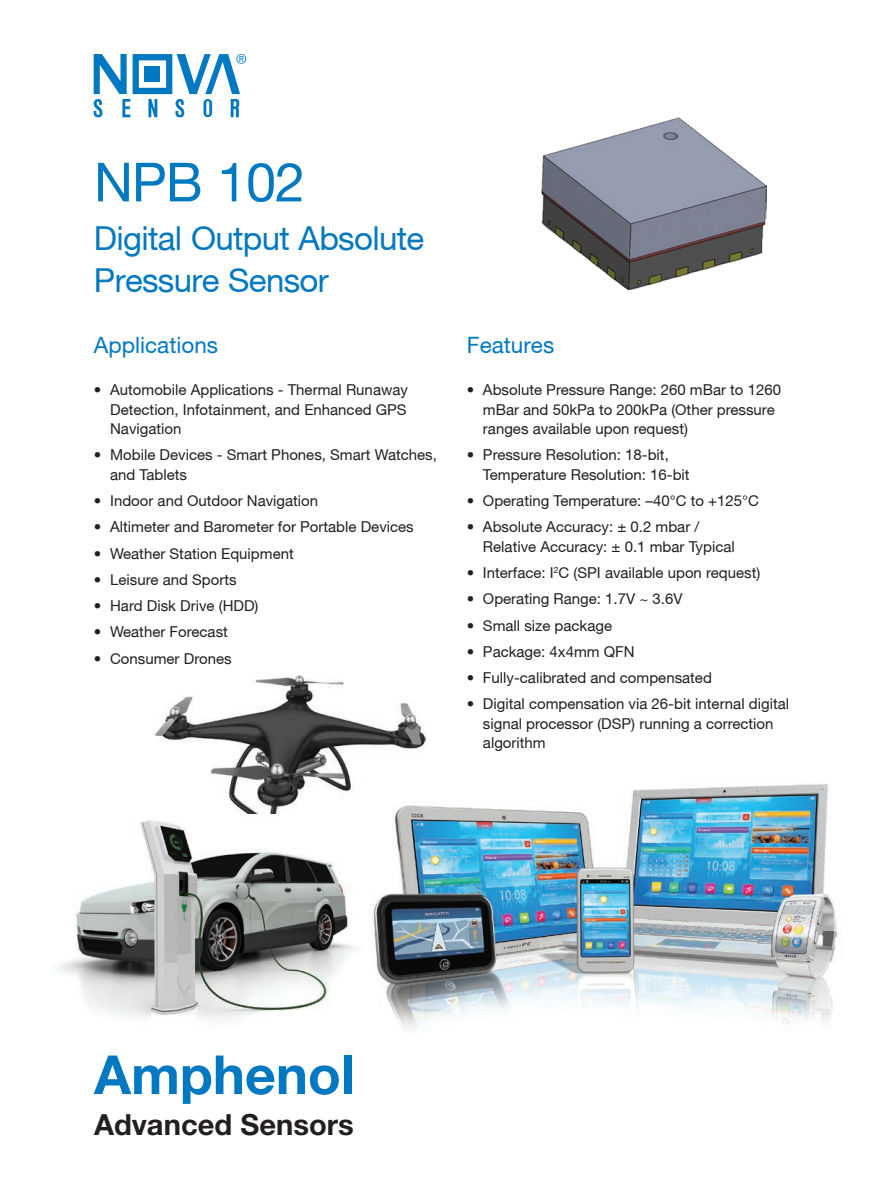
<style>
.page{position:relative;width:891px;height:1188px;background:#fff}
.page>*{position:absolute;margin:0;border:0;box-sizing:border-box;transform-origin:0 0}
.t1{font:700 54px "Helvetica Neue LT Std";color:#0079c2}
.Model_Name__Title{font:54px "Helvetica Neue";letter-spacing:-.02em;color:#0079c2}
.Model_Description__S{font:33px/42px "Helvetica Neue";letter-spacing:-.02em;color:#0079c2}
.t2{font:700 29.1px "Helvetica Neue LT Std";color:#231f20}
.Janes_heading2{font:22.5px "Helvetica Neue";color:#0079c2}
.Headers{font:22.5px "Helvetica Neue";color:#0079c2}
.t3{font:15px/19.5px "Helvetica Neue";color:#231f20}
</style>
<div class="page">
<svg style="left:94px;top:54px;width:152px;height:63px"></svg>
<img style="left:542px;top:117px;width:225px;height:173px">
<img style="left:153px;top:674px;width:272px;height:140px">
<img style="left:58px;top:820px;width:298px;height:199px">
<img style="left:370px;top:756px;width:468px;height:274px">
<p class="Model_Name__Title" style="left:94px;top:150px;width:213px">NPB 102</p>
<p class="Model_Description__S" style="left:94px;top:217px;width:332px">Digital Output Absolute<br>Pressure Sensor</p>
<p class="Janes_heading2" style="left:94px;top:332px;width:126px">Applications</p>
<p class="t3" style="left:110px;top:380px;width:299px;text-align:justify;text-indent:-16px">• Automobile Applications - Thermal Runaway Detection, Infotainment, and Enhanced GPS Navigation</p>
<p class="t3" style="left:110px;top:445px;width:328px;text-indent:-16px">• Mobile Devices - Smart Phones, Smart Watches, and Tablets</p>
<p class="t3" style="left:94px;top:491px;width:226px">• Indoor and Outdoor Navigation</p>
<p class="t3" style="left:94px;top:517px;width:321px">• Altimeter and Barometer for Portable Devices</p>
<p class="t3" style="left:94px;top:543px;width:201px">• Weather Station Equipment</p>
<p class="t3" style="left:94px;top:570px;width:144px">• Leisure and Sports</p>
<p class="t3" style="left:94px;top:596px;width:166px">• Hard Disk Drive (HDD)</p>
<p class="t3" style="left:94px;top:622px;width:135px">• Weather Forecast</p>
<p class="t3" style="left:94px;top:648px;width:139px">• Consumer Drones</p>
<p class="Headers" style="left:467px;top:332px;width:89px">Features</p>
<p class="t3" style="left:483px;top:380px;width:300px;text-indent:-16px">• Absolute Pressure Range: 260 mBar to 1260 mBar and 50kPa to 200kPa (Other pressure ranges available upon request)</p>
<p class="t3" style="left:483px;top:445px;width:208px;text-indent:-16px">• Pressure Resolution: 18-bit,<br>Temperature Resolution: 16-bit</p>
<p class="t3" style="left:467px;top:491px;width:294px">• Operating Temperature: –40°C to +125°C</p>
<p class="t3" style="left:483px;top:517px;width:253px;text-indent:-16px">• Absolute Accuracy: ± 0.2 mbar /<br>Relative Accuracy: ± 0.1 mbar Typical</p>
<p class="t3" style="left:467px;top:563px;width:295px">• Interface: I<sup>2</sup>C (SPI available upon request)</p>
<p class="t3" style="left:467px;top:589px;width:217px">• Operating Range: 1.7V ~ 3.6V</p>
<p class="t3" style="left:467px;top:615px;width:147px">• Small size package</p>
<p class="t3" style="left:467px;top:642px;width:169px">• Package: 4x4mm QFN</p>
<p class="t3" style="left:467px;top:668px;width:247px">• Fully-calibrated and compensated</p>
<p class="t3" style="left:483px;top:694px;width:308px;text-indent:-16px">• Digital compensation via 26-bit internal digital signal processor (DSP) running a correction algorithm</p>
<p class="t1" style="left:94px;top:1041px;width:262px">Amphenol</p>
<p class="t2" style="left:94px;top:1107px;width:261px">Advanced Sensors</p>
</div>
